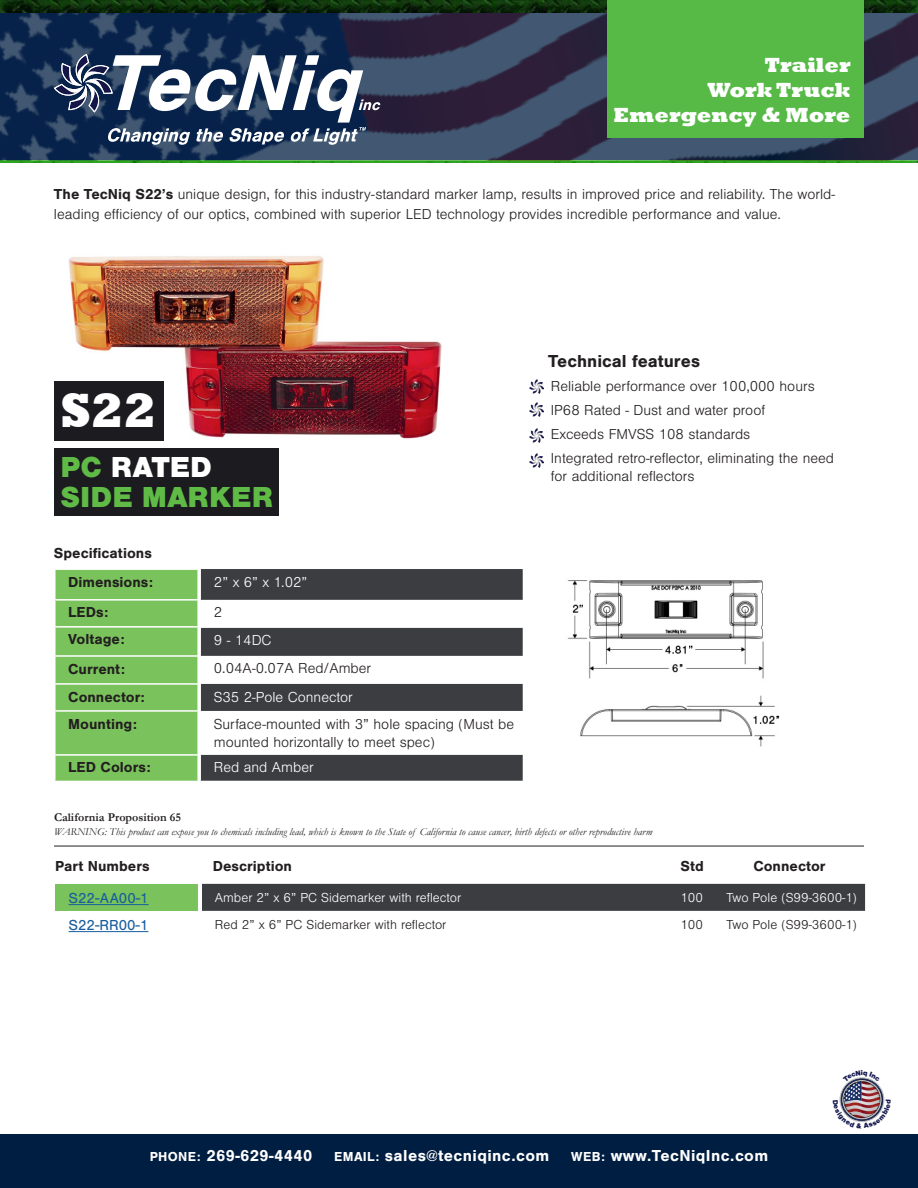
<style>
.page{position:relative;width:918px;height:1188px;background:#fff}
.page>*{position:absolute;margin:0;border:0;box-sizing:border-box;transform-origin:0 0}
.t1{font:800 49.35px "Rockwell";color:#fff}
.t2{font:900 30px/30px "Nimbus San";letter-spacing:.005em;color:#60bb46}
.t3{font:800 21px/25.2px "Rockwell";color:#fff;text-align:right}
.t4{font:700 18px "Nimbus San";color:#231f20}
.t5{font:700 16.5px "Nimbus San";letter-spacing:.025em;color:#fff}
.t6{font:300 15px/24px "Nimbus San";color:#231f20}
.t7{font:700 15px/28px "Nimbus San";color:#231f20}
.t8{font:300 15px "Nimbus San";color:#fff}
.t9{font:15px/27px "Nimbus San";color:#175d9e}
.t10{font:300 13.5px "Nimbus San";color:#fff}
.t11{font:300 13.5px "Nimbus San";color:#231f20}
.t12{font:700 12px "Garamond";color:#231f20}
.t13{font:italic 10.5px "Garamond";letter-spacing:.005em;color:#231f20}
.s1{font-weight:700}
.s2{color:#fff}
.s3{font-size:13.5px}
</style>
<div class="page">
<img style="left:0;top:0;width:918px;height:162px">
<img style="left:54px;top:256px;width:388px;height:185px">
<img style="left:0;top:14px;width:918px;height:146px">
<svg style="left:54px;top:54px;width:327px;height:91px"></svg>
<div style="left:0;top:1134px;width:918px;height:54px;background:#001e41"></div>
<svg style="left:201px;top:569px;width:322px;height:212px;fill:#3b3d41"></svg>
<svg style="left:55px;top:569px;width:146px;height:212px;background:#83c768"></svg>
<hr style="left:54px;top:846px;width:810px;height:1px;background:#231f20">
<div style="left:608px;top:0;width:256px;height:137px;background:#57ba47"></div>
<div style="left:54px;top:381px;width:109px;height:59px;background:#1b1b20"></div>
<div style="left:54px;top:449px;width:225px;height:67px;background:#1b1b20"></div>
<img style="left:529px;top:380px;width:14px;height:14px">
<img style="left:529px;top:403px;width:14px;height:14px">
<img style="left:529px;top:428px;width:14px;height:14px">
<img style="left:529px;top:453px;width:14px;height:14px">
<div style="left:55px;top:884px;width:144px;height:27px;background:#7ac35c"></div>
<hr style="left:69px;top:904px;width:80px;height:1px;background:#175d9e">
<hr style="left:69px;top:931px;width:79px;height:1px;background:#175d9e">
<div style="left:198px;top:884px;width:667px;height:27px;background:#3b3d41"></div>
<img style="left:567px;top:580px;width:197px;height:99px">
<img style="left:580px;top:695px;width:200px;height:52px">
<svg style="left:839px;top:1077px;width:46px;height:45px"></svg>
<h3 class="t3" style="left:614px;top:52px;width:238px">Trailer<br>Work Truck<br>Emergency &amp; More</h3>
<p class="t6" style="left:54px;top:185px;width:783px;line-height:19.5px"><span class="s1">The TecNiq S22’s</span> unique design, for this industry-standard marker lamp, results in improved price and reliability. The world&shy;leading efficiency of our optics, combined with superior LED technology provides incredible performance and value.</p>
<h1 class="t1" style="left:60px;top:382px;width:98px">S22</h1>
<h2 class="t2" style="left:60px;top:452px;width:214px">PC <span class="s2">RATED<br></span>SIDE MARKER</h2>
<p class="t7" style="left:54px;top:539px;width:99px">Specifications</p>
<p class="t7" style="left:68px;top:566px;width:86px;line-height:30.8px">Dimensions:<br>LEDs:</p>
<p class="t7" style="left:68px;top:626px;width:78px">Voltage:<br>Current:<br>Connector:<br>Mounting:</p>
<p class="t7" style="left:68px;top:754px;width:84px">LED Colors:</p>
<p class="t8" style="left:214px;top:574px;width:95px">2” x 6” x 1.02”</p>
<p class="t6" style="left:214px;top:601px;width:10px">2</p>
<p class="t8" style="left:214px;top:633px;width:59px">9 - 14DC</p>
<p class="t6" style="left:214px;top:657px;width:159px">0.04A-0.07A Red/Amber</p>
<p class="t8" style="left:214px;top:689px;width:141px">S35 2-Pole Connector</p>
<p class="t6" style="left:214px;top:715px;width:302px;line-height:18px">Surface-mounted with 3” hole spacing (Must be mounted horizontally to meet spec)</p>
<p class="t8" style="left:214px;top:760px;width:101px">Red and Amber</p>
<p class="t4" style="left:548px;top:351px;width:153px">Technical features</p>
<p class="t6" style="left:551px;top:375px;width:285px">Reliable performance over 100,000 hours IP68 Rated - Dust and water proof<br>Exceeds FMVSS 108 standards<br>Integrated retro-reflector, eliminating the need</p>
<p class="t6" style="left:551px;top:465px;width:145px">for additional reflectors</p>
<p class="t12" style="left:54px;top:809px;width:129px">California Proposition 65</p>
<p class="t13" style="left:54px;top:825px;width:600px">WARNING: This product can expose you to chemicals including lead, which is known to the State of California to cause cancer, birth defects or other reproductive harm</p>
<p class="t7" style="left:55px;top:852px;width:96px">Part Numbers</p>
<p class="t7" style="left:213px;top:852px;width:81px">Description</p>
<p class="t7" style="left:681px;top:852px;width:25px">Std</p>
<p class="t7" style="left:753px;top:852px;width:74px">Connector</p>
<p class="t9" style="left:69px;top:885px;width:82px">S22-AA00-1<br>S22-RR00-1</p>
<p class="t10" style="left:215px;top:890px;width:248px">Amber 2” x 6” PC Sidemarker with reflector</p>
<p class="t10" style="left:680px;top:890px;width:24px">100</p>
<p class="t10" style="left:727px;top:890px;width:132px">Two Pole (S99-3600-1)</p>
<p class="t11" style="left:215px;top:917px;width:233px">Red 2” x 6” PC Sidemarker with reflector</p>
<p class="t11" style="left:680px;top:917px;width:24px">100</p>
<p class="t11" style="left:727px;top:917px;width:132px">Two Pole (S99-3600-1)</p>
<p class="t5" style="left:150px;top:1146px;width:164px"><span class="s3">PHONE:</span> 269-629-4440</p>
<p class="t5" style="left:334px;top:1146px;width:217px"><span class="s3">EMAIL:</span> sales@tecniqinc.com</p>
<p class="t5" style="left:571px;top:1146px;width:199px"><span class="s3">WEB:</span> www.TecNiqInc.com</p>
</div>
